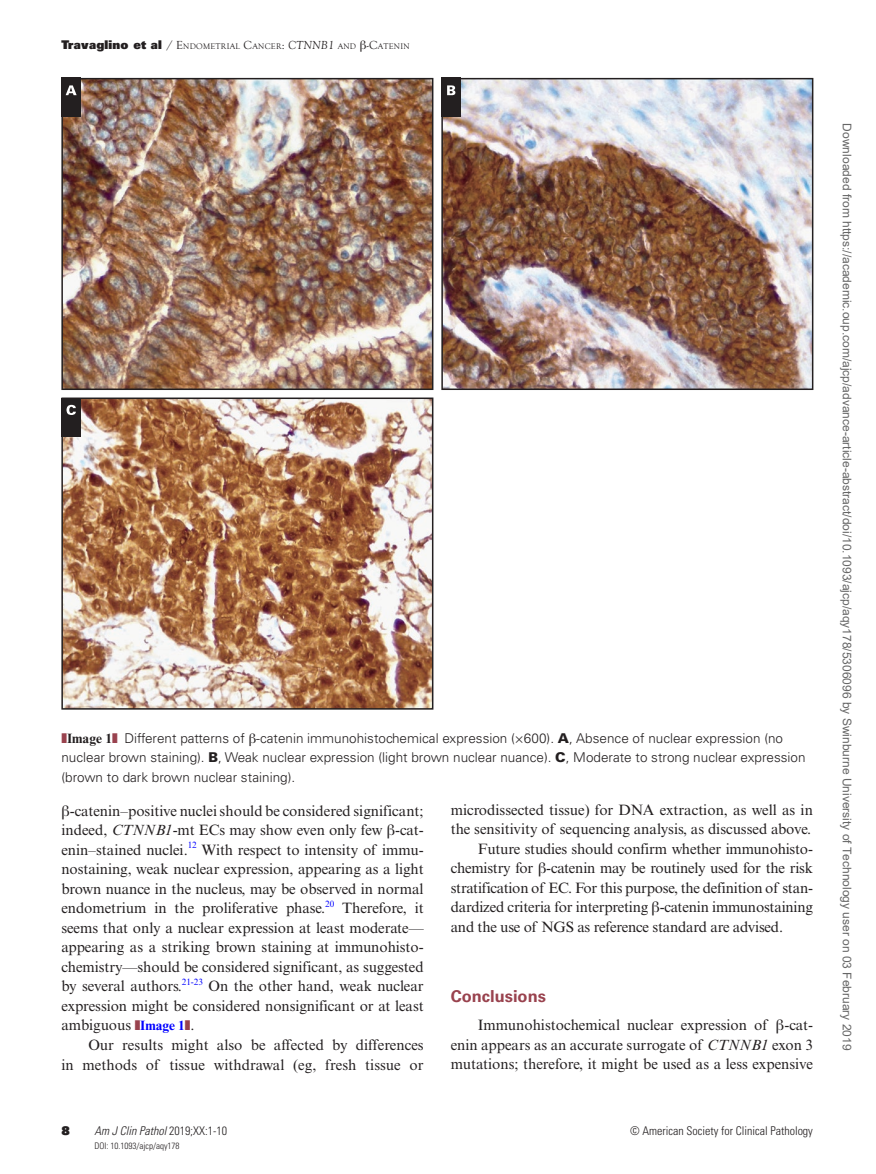
<style>
.page{position:relative;width:876px;height:1174px;background:#fff}
.page>*{position:absolute;margin:0;border:0;box-sizing:border-box;transform-origin:0 0}
.t1{font:700 16.5px "Univers LT Std";color:#99424e}
.t2{font:15px/19.5px "Times New Roman MT Std";letter-spacing:-.005em;color:#231f20;text-align:justify}
.t3{font:300 13.5px/19.5px "Univers LT Std";color:#231f20}
.t4{font:12px "Arial";color:#666}
.t5{font:300 condensed 12px "Univers LT Std";color:#231f20}
.t6{font:italic 300 condensed 12px "Univers LT Std";color:#231f20}
.t7{font:12px "Univers LT Std X Black";color:#231f20}
.t8{font:9.15px "Times New Roman MT Std";letter-spacing:-.005em;color:#00f}
.t9{font:300 condensed 9px "Univers LT Std";color:#231f20}
.t10{font:8.4px "Goudy Old Style T";letter-spacing:.03em;color:#231f20}
.s1{font-family:"Univers LT Std X Black";font-size:12px}
.s2{font-size:12px}
.s3{font-style:italic;font-size:12px}
.s4{font-family:"Gandhari Unicode";font-size:12px}
.s5{font-family:"Arial Unicode MS";font-weight:400;color:#99424e}
.s6{font-family:"Times New Roman MT Std";font-weight:700}
.s7{font-family:"Gandhari Unicode";font-weight:400}
.s8{font-weight:900}
.s9{font-family:"Gandhari Unicode"}
.s10{font-style:italic}
.s11{font-family:"Arial Unicode MS";font-size:13.5px;color:#99424e}
.s12{font-weight:700;font-size:13.5px;color:#00f}
.s13{font-style:normal}
</style>
<div class="page">
<img style="left:64px;top:81px;width:366px;height:306px">
<div style="left:61px;top:78px;width:372px;height:312px;border:2px solid #231f20"></div>
<div style="left:61px;top:78px;width:20px;height:39px;background:#231f20"></div>
<svg style="left:66px;top:85px;width:11px;height:10px"></svg>
<img style="left:444px;top:81px;width:366px;height:306px">
<div style="left:441px;top:78px;width:372px;height:312px;border:2px solid #231f20"></div>
<div style="left:441px;top:78px;width:20px;height:39px;background:#231f20"></div>
<svg style="left:447px;top:85px;width:8px;height:10px"></svg>
<img style="left:64px;top:400px;width:366px;height:306px">
<div style="left:61px;top:397px;width:372px;height:312px;border:2px solid #231f20"></div>
<div style="left:61px;top:397px;width:20px;height:39px;background:#231f20"></div>
<svg style="left:66px;top:405px;width:10px;height:10px"></svg>
<p class="t10" style="left:61px;top:42px;width:350px"><span class="s1">Travaglino et al</span> <span class="s2">/ E</span>NDOMETRIAL <span class="s2">C</span>ANCER<span class="s2">:</span> <span class="s3">CTNNB1</span> AND <span class="s4">β</span><span class="s2">-C</span>ATENIN</p>
<p class="t3" style="left:61px;top:728px;width:746px"><span class="s5">❚</span><span class="s6">Image 1</span><span class="s5">❚</span> Different patterns of <span class="s7">β</span>-catenin immunohistochemical expression (×600). <span class="s8">A</span>, Absence of nuclear expression (no nuclear brown staining). <span class="s8">B</span>, Weak nuclear expression (light brown nuclear nuance). <span class="s8">C</span>, Moderate to strong nuclear expression (brown to dark brown nuclear staining).</p>
<p class="t2" style="left:61px;top:801px;width:364px"><span class="s9">β</span>-catenin–positive nuclei should be considered significant; indeed, <span class="s10">CTNNB1</span>-mt ECs may show even only few <span class="s9">β</span>-cat&shy;enin–stained nuclei.</p>
<p class="t8" style="left:188px;top:839px;width:11px">12</p>
<p class="t2" style="left:61px;top:840px;width:364px;text-indent:140px">With respect to intensity of immu&shy;nostaining, weak nuclear expression, appearing as a light brown nuance in the nucleus, may be observed in normal endometrium in the proliferative phase.</p>
<p class="t8" style="left:325px;top:898px;width:11px">20</p>
<p class="t2" style="left:61px;top:898px;width:364px;text-indent:281px">Therefore, it seems that only a nuclear expression at least moderate— appearing as a striking brown staining at immunohisto&shy;chemistry—should be considered significant, as suggested by several authors.</p>
<p class="t8" style="left:182px;top:976px;width:23px">21-23</p>
<p class="t2" style="left:61px;top:976px;width:364px;text-indent:147px">On the other hand, weak nuclear expression might be considered nonsignificant or at least ambiguous <span class="s11">❚</span><span class="s12">Image 1</span><span class="s11">❚</span>.</p>
<p class="t2" style="left:61px;top:1035px;width:364px;text-align:right">Our results might also be affected by differences<br>in methods of tissue withdrawal (eg, fresh tissue or</p>
<p class="t2" style="left:451px;top:800px;width:364px">microdissected tissue) for DNA extraction, as well as in</p>
<p class="t2" style="left:451px;top:819px;width:362px">the sensitivity of sequencing analysis, as discussed above.</p>
<p class="t2" style="left:478px;top:839px;width:337px">Future studies should confirm whether immunohisto-</p>
<p class="t2" style="left:451px;top:858px;width:364px">chemistry for <span class="s9">β</span>-catenin may be routinely used for the risk</p>
<p class="t2" style="left:451px;top:878px;width:364px">stratification of EC. For this purpose, the definition of stan-</p>
<p class="t2" style="left:451px;top:897px;width:364px">dardized criteria for interpreting <span class="s9">β</span>-catenin immunostaining</p>
<p class="t2" style="left:451px;top:917px;width:334px">and the use of NGS as reference standard are advised.</p>
<p class="t1" style="left:451px;top:986px;width:97px">Conclusions</p>
<p class="t2" style="left:451px;top:1015px;width:364px;text-indent:27px">Immunohistochemical nuclear expression of <span class="s9">β</span>-cat&shy;enin appears as an accurate surrogate of <span class="s10">CTNNB1</span> exon 3 mutations; therefore, it might be used as a less expensive</p>
<p class="t7" style="left:61px;top:1123px;width:10px">8</p>
<p class="t5" style="left:630px;top:1124px;width:184px">© American Society for Clinical Pathology</p>
<p class="t6" style="left:95px;top:1124px;width:134px">Am J Clin Pathol <span class="s13">2019;XX:1-10</span></p>
<p class="t9" style="left:95px;top:1140px;width:86px">DOI: 10.1093/ajcp/aqy178</p>
<p class="t4" style="left:851px;top:123px;width:928px;rotate:90deg">Downloaded from https://academic.oup.com/ajcp/advance-article-abstract/doi/10.1093/ajcp/aqy178/5306096 by Swinburne University of Technology user on 03 February 2019</p>
</div>
